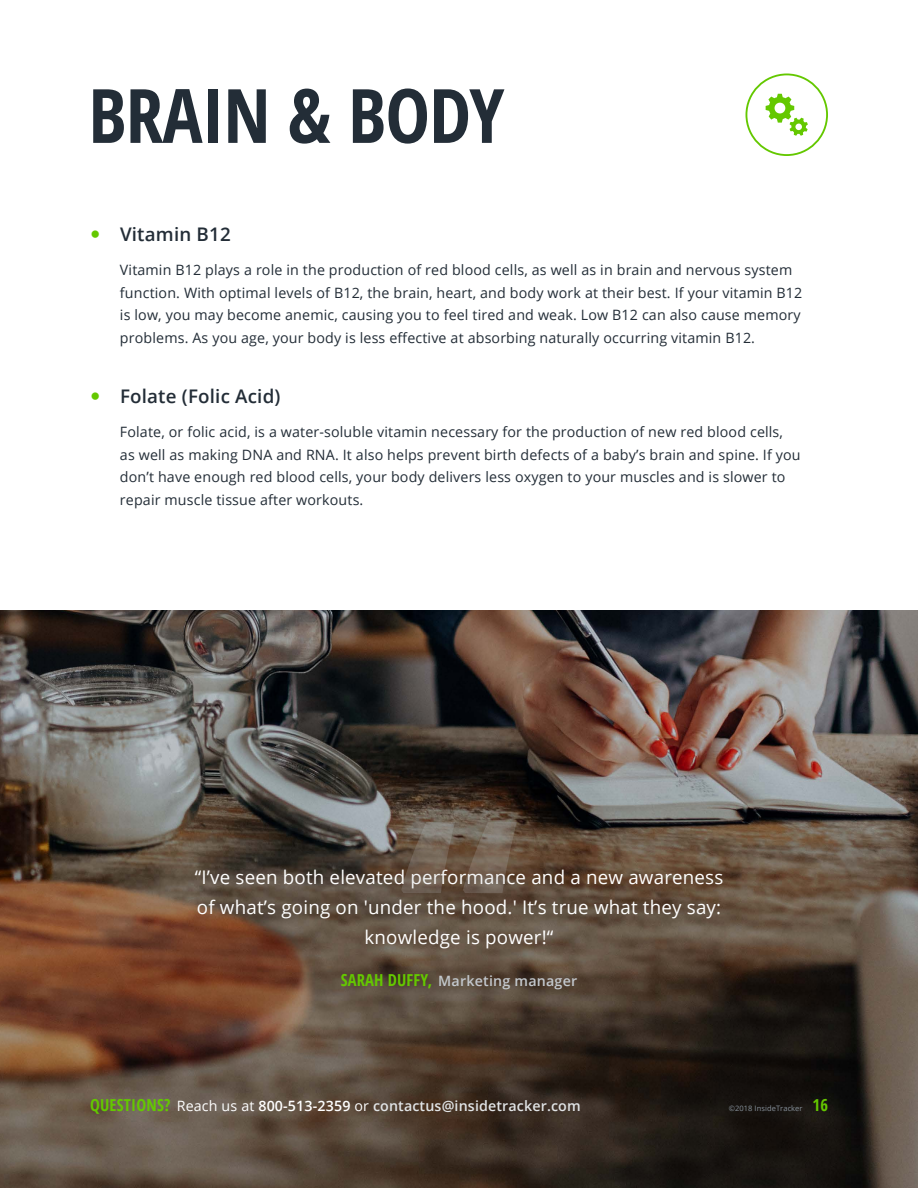
<style>
.page{position:relative;width:918px;height:1188px;background:#fff}
.page>*{position:absolute;margin:0;border:0;box-sizing:border-box;transform-origin:0 0}
.t1{font:700 condensed 75px "Open Sans";letter-spacing:-.01em;color:#232d37}
.t2{font:18.75px/30px "Open Sans";letter-spacing:.01em;color:#fff;text-align:center}
.t3{font:600 18.75px "Open Sans";letter-spacing:.01em;color:#232d37}
.t4{font:14.25px/22.5px "Open Sans";letter-spacing:.01em;color:#232d37}
.t5{font:600 14.25px "Open Sans";letter-spacing:.01em;color:#e1e4e6}
.t6{font:600 14.25px "Open Sans";letter-spacing:.015em;color:#c3c8cd}
.t7{font:7.5px "Open Sans";letter-spacing:.01em;color:#87919b}
.s1{font-weight:700;font-stretch:condensed;font-size:16.5px;color:#64c800}
.s2{font-weight:400;color:#fff}
.s3{color:#fff}
</style>
<div class="page">
<img style="left:0;top:611px;width:918px;height:577px">
<div style="left:746px;top:74px;width:82px;height:82px;border:2px solid #64c800;border-radius:50%"></div>
<svg style="left:766px;top:94px;width:42px;height:42px"></svg>
<svg style="left:401px;top:822px;width:116px;height:71px;background:#706051"></svg>
<h1 class="t1" style="left:88px;top:63px;width:417px">BRAIN &amp; BODY</h1>
<h2 class="t3" style="left:120px;top:221px;width:112px">Vitamin B12</h2>
<p class="t4" style="left:120px;top:259px;width:684px">Vitamin B12 plays a role in the production of red blood cells, as well as in brain and nervous system function. With optimal levels of B12, the brain, heart, and body work at their best. If your vitamin B12 is low, you may become anemic, causing you to feel tired and weak. Low B12 can also cause memory problems. As you age, your body is less effective at absorbing naturally occurring vitamin B12.</p>
<h2 class="t3" style="left:120px;top:383px;width:162px">Folate (Folic Acid)</h2>
<p class="t4" style="left:120px;top:421px;width:682px">Folate, or folic acid, is a water-soluble vitamin necessary for the production of new red blood cells, as well as making DNA and RNA. It also helps prevent birth defects of a baby’s brain and spine. If you don’t have enough red blood cells, your body delivers less oxygen to your muscles and is slower to repair muscle tissue after workouts.</p>
<h2 class="t2" style="left:195px;top:862px;width:530px">“I’ve seen both elevated performance and a new awareness of what’s going on 'under the hood.' It’s true what they say: knowledge is power!“</h2>
<p class="t6" style="left:341px;top:971px;width:238px"><span class="s1">SARAH DUFFY,</span> Marketing manager</p>
<p class="t5" style="left:90px;top:1096px;width:492px"><span class="s1">QUESTIONS?</span> <span class="s2">Reach us at</span> <span class="s3">800-513-2359</span> <span class="s2">or</span> contactus@insidetracker.com</p>
<p class="t7" style="left:729px;top:1103px;width:101px">©2018 InsideTracker <span class="s1">16</span></p>
</div>
